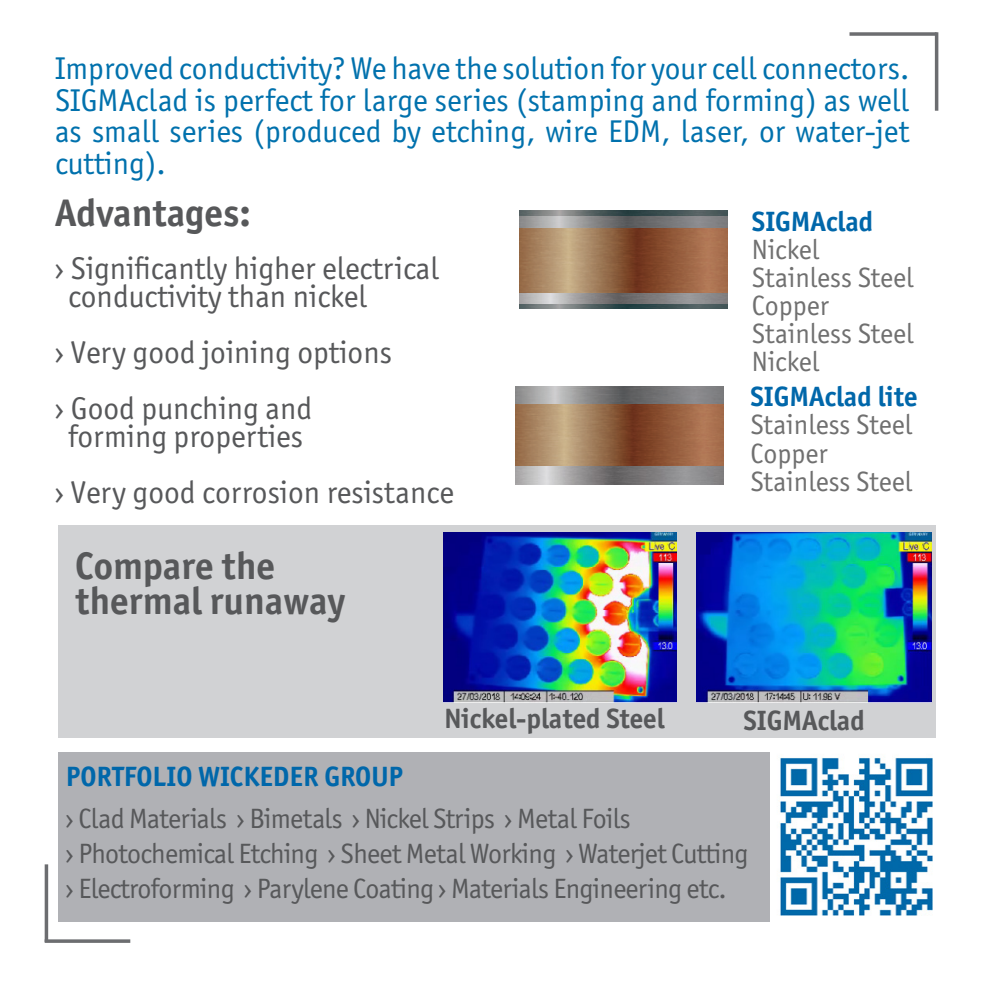
<style>
.page{position:relative;width:993px;height:993px;background:#fff}
.page>*{position:absolute;margin:0;border:0;box-sizing:border-box;transform-origin:0 0}
.t1{font:700 38.5px/35px "Officina Sans ITC Pro";color:#57585a}
.t2{font:31.5px/31.5px "Officina Sans ITC Pro";color:#0071ad;text-align:justify}
.t3{font:31.5px/56px "Officina Sans ITC Pro";color:#57585a}
.t4{font:28px/35px "Officina Sans ITC Pro";letter-spacing:-.025em;color:#57585a}
.t5{font:28px/28px "Officina Sans ITC Pro";color:#707070}
.t6{font:700 28px "Officina Sans ITC Pro";color:#0067aa}
.t7{font:700 28px "Officina Sans ITC Pro";color:#57585a}
</style>
<div class="page">
<svg style="left:934px;top:32px;width:4px;height:79px"></svg>
<svg style="left:849px;top:32px;width:87px;height:4px"></svg>
<hr style="left:45px;top:864px;width:3px;height:77px;background:#6c6d70">
<hr style="left:45px;top:939px;width:85px;height:3px;background:#6c6d70">
<div style="left:57px;top:752px;width:878px;height:169px;background:#b0b1b5"></div>
<div style="left:58px;top:525px;width:877px;height:212px;background:#d1d2d4"></div>
<img style="left:519px;top:215px;width:208px;height:13px">
<svg style="left:519px;top:228px;width:208px;height:66px;background:#9c6f4e"></svg>
<img style="left:519px;top:294px;width:208px;height:10px">
<svg style="left:519px;top:304px;width:208px;height:5px"></svg>
<img style="left:519px;top:210px;width:208px;height:5px">
<img style="left:515px;top:403px;width:208px;height:63px">
<svg style="left:515px;top:466px;width:208px;height:18px;background:#939192"></svg>
<svg style="left:515px;top:386px;width:208px;height:17px;background:#878788"></svg>
<img style="left:696px;top:532px;width:235px;height:170px">
<img style="left:443px;top:532px;width:233px;height:170px">
<img style="left:770px;top:752px;width:165px;height:169px">
<p class="t2" style="left:55px;top:52px;width:855px">Improved conductivity? We have the solution for your cell connectors.<br>SIGMAclad is perfect for large series (stamping and forming) as well as small series (produced by etching, wire EDM, laser, or water-jet cutting).</p>
<p class="t1" style="left:55px;top:195px;width:197px">Advantages:</p>
<p class="t3" style="left:68px;top:254px;width:372px;line-height:28px;text-indent:-13px">› Significantly higher electrical conductivity than nickel</p>
<p class="t3" style="left:55px;top:324px;width:338px">› Very good joining options › Good punching and</p>
<p class="t3" style="left:55px;top:408px;width:400px;text-indent:13px">forming properties<br>› Very good corrosion resistance</p>
<p class="t6" style="left:751px;top:204px;width:123px">SIGMAclad</p>
<p class="t5" style="left:751px;top:235px;width:163px">Nickel<br>Stainless Steel<br>Copper<br>Stainless Steel<br>Nickel</p>
<p class="t6" style="left:750px;top:379px;width:169px">SIGMAclad lite</p>
<p class="t5" style="left:750px;top:411px;width:163px">Stainless Steel<br>Copper<br>Stainless Steel</p>
<p class="t1" style="left:75px;top:548px;width:271px">Compare the thermal runaway</p>
<p class="t7" style="left:444px;top:700px;width:221px">Nickel-plated Steel</p>
<p class="t7" style="left:743px;top:703px;width:123px">SIGMAclad</p>
<p class="t6" style="left:66px;top:758px;width:338px">PORTFOLIO WICKEDER GROUP</p>
<p class="t4" style="left:66px;top:800px;width:684px">› Clad Materials › Bimetals › Nickel Strips › Metal Foils<br>› Photochemical Etching › Sheet Metal Working › Waterjet Cutting › Electroforming › Parylene Coating › Materials Engineering etc.</p>
</div>
